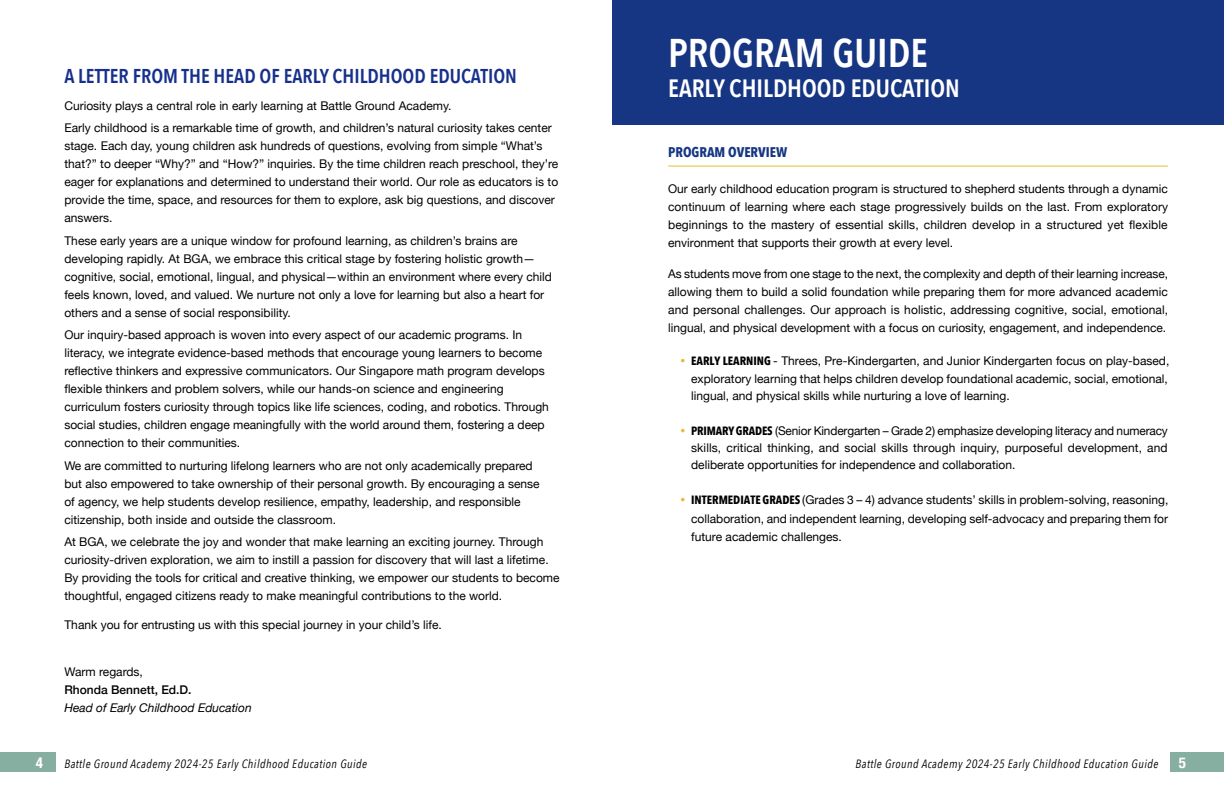
<style>
.page{position:relative;width:1224px;height:792px;background:#fff}
.page>*{position:absolute;margin:0;border:0;box-sizing:border-box;transform-origin:0 0}
.t1{font:600 40px "Avenir Next Condensed";color:#fff}
.t2{font:600 25px "Avenir Next Condensed";color:#fff}
.t3{font:600 20px "Avenir Next Condensed";color:#17308c}
.t4{font:700 condensed 15px "Helvetica Neue";color:#fff}
.t5{font:700 14px "Avenir Next Condensed";color:#163683}
.t6{font:12px/18px "Helvetica Neue";color:#000}
.t7{font:italic 12px "Avenir Next Condensed";letter-spacing:.04em;color:#000}
.t8{font:italic 12px "Helvetica Neue";color:#000}
.t9{font:500 12px "Helvetica Neue";color:#000}
.s1{font-family:"Avenir Next Condensed";font-weight:700}
</style>
<div class="page">
<div style="left:1171px;top:752px;width:53px;height:20px;background:#87afa1"></div>
<div style="left:0;top:752px;width:55px;height:20px;background:#87afa1"></div>
<div style="left:612px;top:0;width:612px;height:124px;background:#163683"></div>
<hr style="left:668px;top:166px;width:500px;height:1px;background:#e8bb31">
<h3 class="t3" style="left:64px;top:58px;width:454px">A LETTER FROM THE HEAD OF EARLY CHILDHOOD EDUCATION</h3>
<p class="t6" style="left:64px;top:95px;width:489px;line-height:22.5px">Curiosity plays a central role in early learning at Battle Ground Academy.<br>Early childhood is a remarkable time of growth, and children’s natural curiosity takes center</p>
<p class="t6" style="left:64px;top:137px;width:495px">stage. Each day, young children ask hundreds of questions, evolving from simple “What’s that?” to deeper “Why?” and “How?” inquiries. By the time children reach preschool, they’re eager for explanations and determined to understand their world. Our role as educators is to provide the time, space, and resources for them to explore, ask big questions, and discover answers.</p>
<p class="t6" style="left:64px;top:232px;width:489px">These early years are a unique window for profound learning, as children’s brains are developing rapidly. At BGA, we embrace this critical stage by fostering holistic growth— cognitive, social, emotional, lingual, and physical—within an environment where every child feels known, loved, and valued. We nurture not only a love for learning but also a heart for others and a sense of social responsibility.</p>
<p class="t6" style="left:64px;top:326px;width:486px">Our inquiry-based approach is woven into every aspect of our academic programs. In literacy, we integrate evidence-based methods that encourage young learners to become reflective thinkers and expressive communicators. Our Singapore math program develops flexible thinkers and problem solvers, while our hands-on science and engineering curriculum fosters curiosity through topics like life sciences, coding, and robotics. Through social studies, children engage meaningfully with the world around them, fostering a deep connection to their communities.</p>
<p class="t6" style="left:64px;top:457px;width:477px">We are committed to nurturing lifelong learners who are not only academically prepared but also empowered to take ownership of their personal growth. By encouraging a sense of agency, we help students develop resilience, empathy, leadership, and responsible citizenship, both inside and outside the classroom.</p>
<p class="t6" style="left:64px;top:533px;width:497px">At BGA, we celebrate the joy and wonder that make learning an exciting journey. Through curiosity-driven exploration, we aim to instill a passion for discovery that will last a lifetime.<br>By providing the tools for critical and creative thinking, we empower our students to become thoughtful, engaged citizens ready to make meaningful contributions to the world.</p>
<p class="t6" style="left:64px;top:616px;width:379px">Thank you for entrusting us with this special journey in your child’s life.</p>
<p class="t6" style="left:64px;top:663px;width:80px">Warm regards,</p>
<p class="t9" style="left:64px;top:680px;width:129px">Rhonda Bennett, Ed.D.</p>
<p class="t8" style="left:64px;top:699px;width:189px">Head of Early Childhood Education</p>
<h1 class="t1" style="left:668px;top:18px;width:261px">PROGRAM GUIDE</h1>
<h2 class="t2" style="left:668px;top:67px;width:293px">EARLY CHILDHOOD EDUCATION</h2>
<p class="t5" style="left:668px;top:143px;width:121px">PROGRAM OVERVIEW</p>
<p class="t6" style="left:668px;top:180px;width:501px;text-align:justify">Our early childhood education program is structured to shepherd students through a dynamic continuum of learning where each stage progressively builds on the last. From exploratory beginnings to the mastery of essential skills, children develop in a structured yet flexible environment that supports their growth at every level.</p>
<p class="t6" style="left:668px;top:265px;width:501px;text-align:justify">As students move from one stage to the next, the complexity and depth of their learning increase, allowing them to build a solid foundation while preparing them for more advanced academic and personal challenges. Our approach is holistic, addressing cognitive, social, emotional, lingual, and physical development with a focus on curiosity, engagement, and independence.</p>
<p class="t6" style="left:691px;top:353px;width:480px;line-height:17.1px"><span class="s1">EARLY LEARNING</span> - Threes, Pre-Kindergarten, and Junior Kindergarten focus on play-based, exploratory learning that helps children develop foundational academic, social, emotional, lingual, and physical skills while nurturing a love of learning.</p>
<p class="t6" style="left:691px;top:423px;width:478px;line-height:17.1px;text-align:justify"><span class="s1">PRIMARYGRADES</span> (Senior Kindergarten – Grade 2) emphasize developing literacy and numeracy skills, critical thinking, and social skills through inquiry, purposeful development, and deliberate opportunities for independence and collaboration.</p>
<p class="t6" style="left:691px;top:490px;width:479px;line-height:19.2px"><span class="s1">INTERMEDIATE GRADES</span> (Grades 3 – 4) advance students’ skills in problem-solving, reasoning, collaboration, and independent learning, developing self-advocacy and preparing them for</p>
<p class="t6" style="left:691px;top:528px;width:152px">future academic challenges.</p>
<p class="t4" style="left:36px;top:750px;width:9px">4</p>
<p class="t7" style="left:64px;top:757px;width:304px">Battle Ground Academy 2024-25 Early Childhood Education Guide</p>
<p class="t7" style="left:856px;top:757px;width:304px">Battle Ground Academy 2024-25 Early Childhood Education Guide</p>
<p class="t4" style="left:1179px;top:750px;width:9px">5</p>
</div>
